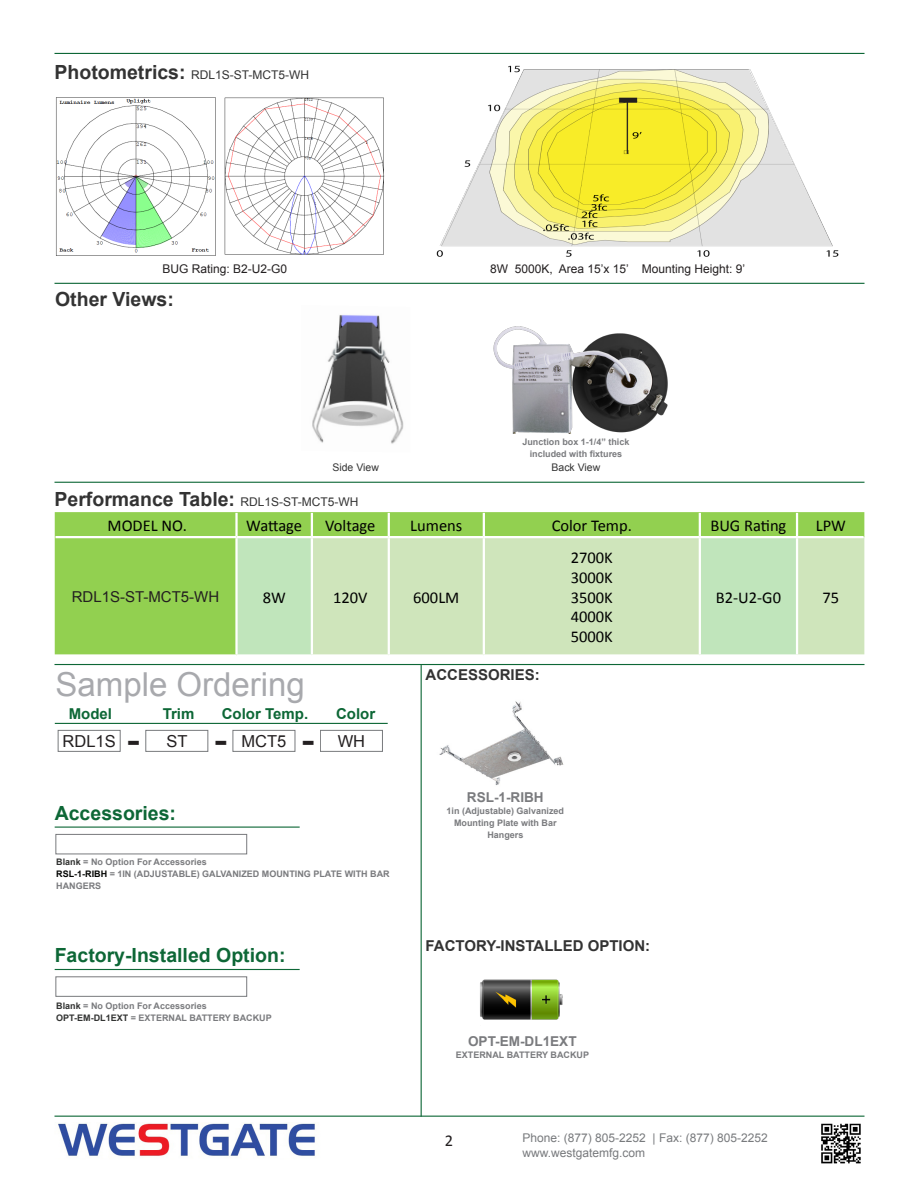
<style>
.page{position:relative;width:918px;height:1188px;background:#fff}
.page>*{position:absolute;margin:0;border:0;box-sizing:border-box;transform-origin:0 0}
.t1{font:33px "Arial";color:#a8a9ad}
.t2{font:700 28.5px "Verdana";color:#231f20}
.t3{font:700 19.5px "Arial";color:#333}
.t4{font:700 19.5px "Arial";color:#0d6736}
.t5{font:16.5px "Calibri";color:#000}
.t6{font:16.5px "Arial";color:#231f20}
.t7{font:16.5px "Calibri";color:#231f20}
.t8{font:700 15px "Arial";color:#333}
.t9{font:700 15px "Arial";color:#0d6736}
.t10{font:15px "Arial";color:#231f20}
.t11{font:700 13.65px "Arial";color:#7a7b7e}
.t12{font:12px "Arial";color:#787a7d}
.t13{font:12px "Arial";color:#231f20}
.t14{font:12px "Arial";color:#333}
.t15{font:10.5px "Arial";color:#333}
.t16{font:700 9px/12px "Arial";color:#7a7b7e}
.s1{font-weight:700;font-size:19.5px}
.s2{font-weight:400;font-size:12px}
.s3{color:#323332}
.s4{color:#040503}
</style>
<div class="page">
<hr style="left:55px;top:482px;width:810px;height:1px;background:#0d6736">
<hr style="left:55px;top:53px;width:810px;height:1px;background:#0d6736">
<hr style="left:55px;top:283px;width:810px;height:1px;background:#0d6736">
<hr style="left:55px;top:1116px;width:810px;height:1px;background:#0d6736">
<hr style="left:55px;top:664px;width:810px;height:1px;background:#0d6736">
<hr style="left:421px;top:665px;width:1px;height:452px;background:#0d6736">
<img style="left:436px;top:65px;width:403px;height:192px">
<img style="left:312px;top:315px;width:92px;height:129px">
<div style="left:58px;top:730px;width:63px;height:22px;border:1px solid #787a7d"></div>
<div style="left:145px;top:730px;width:63px;height:22px;border:1px solid #787a7d"></div>
<div style="left:233px;top:730px;width:62px;height:22px;border:1px solid #787a7d"></div>
<div style="left:320px;top:730px;width:63px;height:22px;border:1px solid #787a7d"></div>
<hr style="left:55px;top:723px;width:333px;height:1px;background:#0d6736">
<img style="left:56px;top:97px;width:160px;height:159px">
<img style="left:224px;top:97px;width:161px;height:158px">
<div style="left:55px;top:512px;width:809px;height:142px;background:#92d050"></div>
<div style="left:238px;top:538px;width:73px;height:116px;background:#c0e5bb"></div>
<svg style="left:313px;top:538px;width:551px;height:116px;background:#cce5bb"></svg>
<hr style="left:235px;top:513px;width:3px;height:23px;background:#fff">
<hr style="left:311px;top:513px;width:2px;height:23px;background:#fff">
<hr style="left:388px;top:513px;width:2px;height:23px;background:#fff">
<hr style="left:483px;top:513px;width:2px;height:23px;background:#fff">
<hr style="left:699px;top:513px;width:2px;height:23px;background:#fff">
<hr style="left:796px;top:513px;width:2px;height:23px;background:#fff">
<hr style="left:235px;top:538px;width:3px;height:116px;background:#fff">
<hr style="left:311px;top:538px;width:2px;height:116px;background:#fff">
<hr style="left:388px;top:538px;width:2px;height:116px;background:#fff">
<hr style="left:483px;top:538px;width:2px;height:116px;background:#fff">
<hr style="left:699px;top:538px;width:2px;height:116px;background:#fff">
<hr style="left:796px;top:538px;width:2px;height:116px;background:#fff">
<hr style="left:56px;top:536px;width:181px;height:2px;background:#fff">
<hr style="left:237px;top:536px;width:75px;height:2px;background:#fff">
<hr style="left:312px;top:536px;width:77px;height:2px;background:#fff">
<hr style="left:389px;top:536px;width:95px;height:2px;background:#fff">
<hr style="left:484px;top:536px;width:216px;height:2px;background:#fff">
<hr style="left:700px;top:536px;width:97px;height:2px;background:#fff">
<hr style="left:797px;top:536px;width:67px;height:2px;background:#fff">
<img style="left:58px;top:1123px;width:257px;height:34px">
<img style="left:821px;top:1123px;width:40px;height:41px">
<img style="left:493px;top:326px;width:175px;height:108px">
<div style="left:55px;top:976px;width:192px;height:21px;background:#fff;border:1px solid #787a7d"></div>
<hr style="left:55px;top:969px;width:245px;height:1px;background:#0d6736">
<div style="left:55px;top:834px;width:192px;height:20px;background:#fff;border:1px solid #787a7d"></div>
<hr style="left:55px;top:827px;width:245px;height:1px;background:#0d6736">
<img style="left:439px;top:701px;width:125px;height:84px">
<img style="left:480px;top:979px;width:83px;height:41px">
<p class="t14" style="left:55px;top:67px;width:256px"><span class="s1">Photometrics:</span> RDL1S-ST-MCT5-WH</p>
<p class="t13" style="left:162px;top:261px;width:126px">BUG Rating: B2-U2-G0</p>
<p class="t13" style="left:490px;top:261px;width:257px">8W 5000K, Area 15’x 15’ Mounting Height: 9’</p>
<p class="t3" style="left:55px;top:286px;width:120px">Other Views:</p>
<p class="t15" style="left:332px;top:460px;width:48px">Side View</p>
<p class="t3" style="left:55px;top:486px;width:306px">Performance Table: <span class="s2">RDL1S-ST-MCT5-WH</span></p>
<p class="t16" style="left:522px;top:436px;width:109px">Junction box 1-1/4” thick</p>
<p class="t16" style="left:530px;top:448px;width:94px">included with fixtures</p>
<p class="t15" style="left:552px;top:461px;width:50px">Back View</p>
<p class="t5" style="left:108px;top:514px;width:81px">MODEL NO.</p>
<p class="t5" style="left:246px;top:514px;width:57px">Wattage</p>
<p class="t5" style="left:325px;top:514px;width:52px">Voltage</p>
<p class="t5" style="left:410px;top:514px;width:54px">Lumens</p>
<p class="t5" style="left:552px;top:514px;width:82px">Color Temp.</p>
<p class="t5" style="left:710px;top:514px;width:78px">BUG Rating</p>
<p class="t5" style="left:816px;top:514px;width:32px">LPW</p>
<p class="t10" style="left:72px;top:587px;width:149px">RDL1S-ST-MCT5-WH</p>
<p class="t5" style="left:263px;top:586px;width:25px">8W</p>
<p class="t5" style="left:333px;top:586px;width:36px">120V</p>
<p class="t5" style="left:413px;top:586px;width:48px">600LM</p>
<p class="t1" style="left:56px;top:663px;width:251px">Sample Ordering</p>
<p class="t2" style="left:127px;top:723px;width:15px">-</p>
<p class="t2" style="left:214px;top:723px;width:15px">-</p>
<p class="t2" style="left:302px;top:723px;width:15px">-</p>
<p class="t9" style="left:163px;top:703px;width:33px">Trim</p>
<p class="t9" style="left:222px;top:703px;width:88px">Color Temp.</p>
<p class="t9" style="left:336px;top:703px;width:41px">Color</p>
<p class="t9" style="left:69px;top:703px;width:45px">Model</p>
<p class="t6" style="left:63px;top:730px;width:55px">RDL1S</p>
<p class="t6" style="left:166px;top:730px;width:23px">ST</p>
<p class="t6" style="left:241px;top:730px;width:46px">MCT5</p>
<p class="t6" style="left:338px;top:730px;width:29px">WH</p>
<p class="t8" style="left:426px;top:665px;width:116px">ACCESSORIES:</p>
<p class="t5" style="left:571px;top:546px;width:44px">2700K</p>
<p class="t5" style="left:571px;top:566px;width:44px">3000K</p>
<p class="t5" style="left:571px;top:586px;width:44px">3500K</p>
<p class="t5" style="left:571px;top:605px;width:44px">4000K</p>
<p class="t5" style="left:571px;top:625px;width:44px">5000K</p>
<p class="t4" style="left:55px;top:800px;width:123px">Accessories:</p>
<p class="t16" style="left:56px;top:857px;width:152px"><span class="s3">Blank</span> = No Option For Accessories</p>
<p class="t16" style="left:56px;top:869px;width:335px"><span class="s4">RSL-1-RIBH</span> = 1IN (ADJUSTABLE) GALVANIZED MOUNTING PLATE WITH BAR<br>HANGERS</p>
<p class="t4" style="left:55px;top:942px;width:232px">Factory-Installed Option:</p>
<p class="t16" style="left:56px;top:1000px;width:152px"><span class="s3">Blank</span> = No Option For Accessories</p>
<p class="t16" style="left:56px;top:1012px;width:217px"><span class="s3">OPT-EM-DL1EXT</span> = EXTERNAL BATTERY BACKUP</p>
<p class="t11" style="left:467px;top:789px;width:78px">RSL-1-RIBH</p>
<p class="t16" style="left:447px;top:806px;width:119px;text-align:center">1in (Adjustable) Galvanized<br>Mounting Plate with Bar<br>Hangers</p>
<p class="t8" style="left:426px;top:936px;width:226px">FACTORY-INSTALLED OPTION:</p>
<p class="t11" style="left:468px;top:1032px;width:110px">OPT-EM-DL1EXT</p>
<p class="t16" style="left:456px;top:1049px;width:135px">EXTERNAL BATTERY BACKUP</p>
<p class="t5" style="left:716px;top:586px;width:67px">B2-U2-G0</p>
<p class="t5" style="left:823px;top:586px;width:18px">75</p>
<p class="t7" style="left:445px;top:1129px;width:10px">2</p>
<p class="t12" style="left:522px;top:1130px;width:247px">Phone: (877) 805-2252 | Fax: (877) 805-2252</p>
<p class="t12" style="left:522px;top:1145px;width:124px">www.westgatemfg.com</p>
</div>
